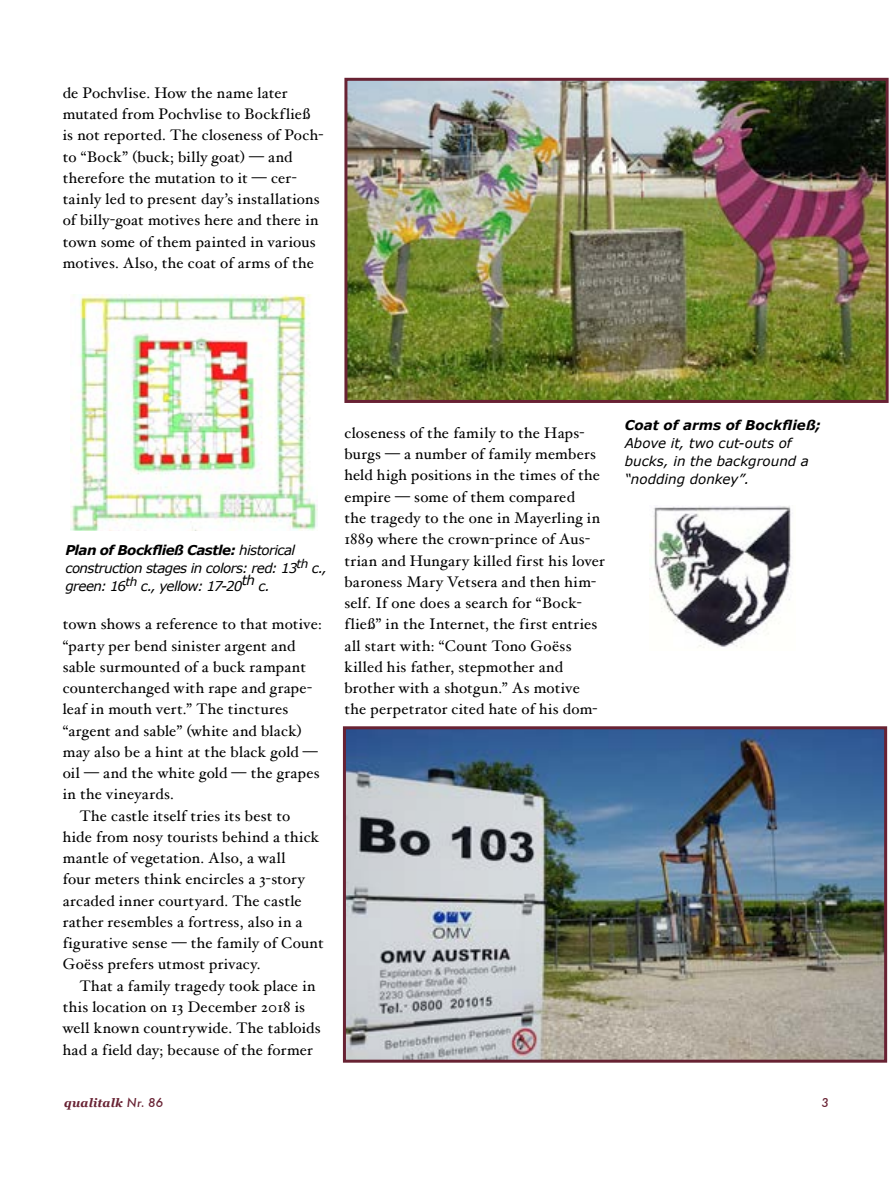
<style>
.page{position:relative;width:893px;height:1191px;background:#fff}
.page>*{position:absolute;margin:0;border:0;box-sizing:border-box;transform-origin:0 0}
.t1{font:15.3px/21.3px "Hoefler Text";letter-spacing:.015em;color:#000}
.t2{font:italic 13.5px/18px "Verdana";letter-spacing:-.045em;color:#000}
.t3{font:italic 13.5px/18px "Verdana";color:#000}
.t4{font:italic 700 13.5px "Verdana";letter-spacing:.005em;color:#000}
.t5{font:italic 700 12px "Georgia";letter-spacing:.015em;color:#682233}
.t6{font:italic 500 12px "Futura";color:#682233}
.s1{font-weight:700}
.s2{font-family:"Futura";font-weight:500}
</style>
<div class="page">
<img style="left:347px;top:730px;width:536px;height:328px">
<div style="left:343px;top:726px;width:544px;height:336px;border:3px solid #682233"></div>
<img style="left:348px;top:82px;width:537px;height:317px">
<div style="left:344px;top:78px;width:545px;height:325px;border:3px solid #682233"></div>
<img style="left:70px;top:294px;width:247px;height:236px">
<img style="left:649px;top:506px;width:142px;height:142px">
<p class="t1" style="left:63px;top:82px;width:262px">de Pochvlise. How the name later mutated from Pochvlise to Bockfließ is not reported. The closeness of Poch&shy;to “Bock” (buck; billy goat) — and therefore the mutation to it — cer&shy;tainly led to present day’s installations of billy-goat motives here and there in town some of them painted in various motives. Also, the coat of arms of the</p>
<p class="t2" style="left:65px;top:540px;width:263px"><span class="s1">Plan of Bockfließ Castle:</span> historical construction stages in colors: red: 13<sup>th</sup> c., green: 16<sup>th</sup> c., yellow: 17-20th c.</p>
<p class="t1" style="left:63px;top:613px;width:261px">town shows a reference to that motive:</p>
<p class="t1" style="left:63px;top:634px;width:234px">“party per bend sinister argent and</p>
<p class="t1" style="left:63px;top:656px;width:245px">sable surmounted of a buck rampant</p>
<p class="t1" style="left:63px;top:677px;width:251px">counterchanged with rape and grape-</p>
<p class="t1" style="left:63px;top:698px;width:227px">leaf in mouth vert.” The tinctures</p>
<p class="t1" style="left:63px;top:719px;width:241px">“argent and sable” (white and black)</p>
<p class="t1" style="left:63px;top:741px;width:257px">may also be a hint at the black gold —</p>
<p class="t1" style="left:63px;top:762px;width:258px">oil — and the white gold — the grapes</p>
<p class="t1" style="left:63px;top:783px;width:113px">in the vineyards.</p>
<p class="t1" style="left:80px;top:804px;width:212px">The castle itself tries its best to</p>
<p class="t1" style="left:63px;top:826px;width:258px">hide from nosy tourists behind a thick</p>
<p class="t1" style="left:63px;top:847px;width:224px">mantle of vegetation. Also, a wall</p>
<p class="t1" style="left:63px;top:868px;width:244px">four meters think encircles a 3-story</p>
<p class="t1" style="left:63px;top:889px;width:241px">arcaded inner courtyard. The castle</p>
<p class="t1" style="left:63px;top:911px;width:241px">rather resembles a fortress, also in a</p>
<p class="t1" style="left:63px;top:932px;width:262px">figurative sense — the family of Count</p>
<p class="t1" style="left:63px;top:953px;width:200px">Goëss prefers utmost privacy.</p>
<p class="t1" style="left:80px;top:974px;width:237px">That a family tragedy took place in</p>
<p class="t1" style="left:63px;top:996px;width:244px">this location on 13 December 2018 is</p>
<p class="t1" style="left:63px;top:1017px;width:259px">well known countrywide. The tabloids</p>
<p class="t1" style="left:63px;top:1038px;width:252px">had a field day; because of the former</p>
<p class="t1" style="left:344px;top:422px;width:262px">closeness of the family to the Haps&shy;burgs — a number of family members held high positions in the times of the empire — some of them compared<br>the tragedy to the one in Mayerling in 1889 where the crown-prince of Aus&shy;trian and Hungary killed first his lover baroness Mary Vetsera and then him&shy;self. If one does a search for “Bock&shy;fließ” in the Internet, the first entries all start with: “Count Tono Goëss killed his father, stepmother and brother with a shotgun.” As motive the perpetrator cited hate of his dom-</p>
<p class="t4" style="left:625px;top:417px;width:198px">Coat of arms of Bockfließ;</p>
<p class="t3" style="left:625px;top:434px;width:186px">Above it, two cut-outs of bucks, in the background a “nodding donkey”.</p>
<p class="t5" style="left:64px;top:1095px;width:101px">qualitalk <span class="s2">Nr. 86</span></p>
<p class="t6" style="left:821px;top:1094px;width:9px">3</p>
</div>
